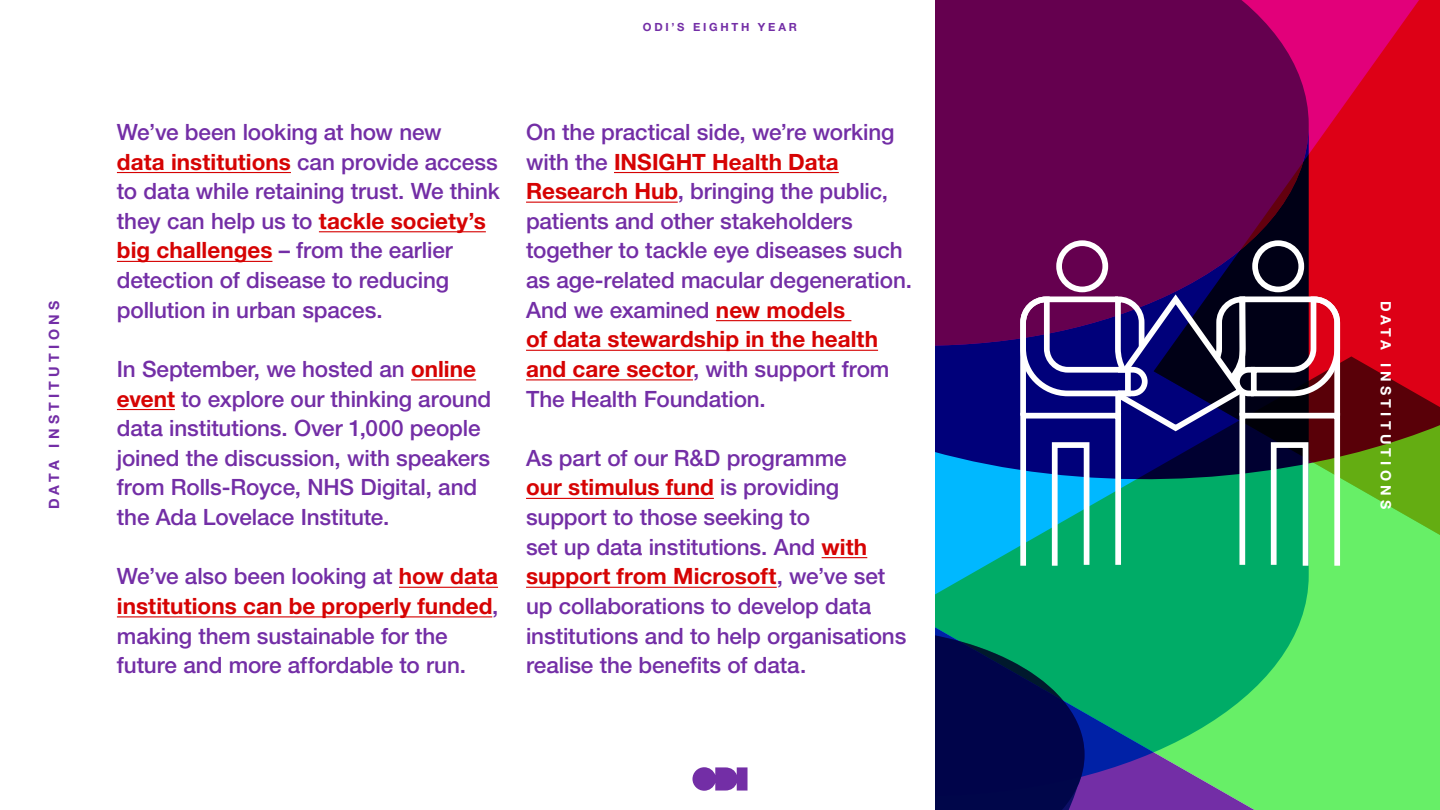
<style>
.page{position:relative;width:1440px;height:810px;background:#fff}
.page>*{position:absolute;margin:0;border:0;box-sizing:border-box;transform-origin:0 0}
.Body_1{font:500 22.5px/29.6px "Helvetica Neue LT Std";letter-spacing:-.005em;color:#732ea6}
.t1{font:700 14.25px "Helvetica Neue LT Std";letter-spacing:.295em;color:#fff}
.t2{font:700 14.25px "Helvetica Neue LT Std";letter-spacing:.295em;color:#732ea6}
.t3{font:700 11.25px "Helvetica Neue LT Std";letter-spacing:.245em;color:#732ea6}
.s1{font-weight:700;color:#d60303}
</style>
<div class="page">
<svg style="left:1309px;top:0;width:131px;height:356px;background:#dd0029"></svg>
<div style="left:935px;top:0;width:374px;height:125px;background:#65004f"></div>
<svg style="left:935px;top:125px;width:374px;height:231px;background:#5c024c"></svg>
<svg style="left:935px;top:356px;width:505px;height:255px;background:#30896a"></svg>
<div style="left:1351px;top:611px;width:89px;height:198px;background:#67ef67"></div>
<svg style="left:935px;top:611px;width:416px;height:198px;background:#35b470"></svg>
<svg style="left:935px;top:629px;width:150px;height:180px;background:#002650"></svg>
<div style="left:1252px;top:240px;width:52px;height:52px;border:6px solid #fff;border-radius:50%"></div>
<div style="left:1056px;top:240px;width:52px;height:52px;border:6px solid #fff;border-radius:50%"></div>
<svg style="left:1017px;top:289px;width:326px;height:282px"></svg>
<div style="left:1115px;top:393px;width:6px;height:23px;background:#fff"></div>
<svg style="left:692px;top:767px;width:56px;height:24px"></svg>
<hr style="left:117px;top:172px;width:174px;height:1px;background:#d60303">
<hr style="left:319px;top:231px;width:167px;height:1px;background:#d60303">
<hr style="left:117px;top:261px;width:155px;height:1px;background:#d60303">
<hr style="left:411px;top:379px;width:65px;height:1px;background:#d60303">
<hr style="left:117px;top:409px;width:58px;height:1px;background:#d60303">
<hr style="left:399px;top:587px;width:99px;height:1px;background:#d60303">
<hr style="left:117px;top:616px;width:375px;height:1px;background:#d60303">
<hr style="left:614px;top:172px;width:225px;height:1px;background:#d60303">
<hr style="left:526px;top:202px;width:152px;height:1px;background:#d60303">
<hr style="left:716px;top:320px;width:135px;height:1px;background:#d60303">
<hr style="left:526px;top:350px;width:352px;height:1px;background:#d60303">
<hr style="left:526px;top:379px;width:167px;height:1px;background:#d60303">
<hr style="left:526px;top:498px;width:188px;height:1px;background:#d60303">
<hr style="left:822px;top:557px;width:45px;height:1px;background:#d60303">
<hr style="left:526px;top:587px;width:251px;height:1px;background:#d60303">
<p class="t2" style="left:45px;top:509px;width:210px;rotate:-90deg">DATA INSTITUTIONS</p>
<p class="t3" style="left:643px;top:20px;width:156px">ODI’S EIGHTH YEAR</p>
<p class="Body_1" style="left:117px;top:117px;width:385px">We’ve been looking at how new<br><span class="s1">data institutions</span> can provide access to data while retaining trust. We think they can help us to <span class="s1">tackle society’s big challenges</span> – from the earlier detection of disease to reducing pollution in urban spaces.</p>
<p class="Body_1" style="left:117px;top:354px;width:376px">In September, we hosted an <span class="s1">online event</span> to explore our thinking around data institutions. Over 1,000 people joined the discussion, with speakers from Rolls-Royce, NHS Digital, and the Ada Lovelace Institute.</p>
<p class="Body_1" style="left:117px;top:561px;width:383px">We’ve also been looking at <span class="s1">how data institutions can be properly funded</span>, making them sustainable for the future and more affordable to run.</p>
<p class="Body_1" style="left:526px;top:117px;width:387px">On the practical side, we’re working with the <span class="s1">INSIGHT Health Data<br>Research Hub</span>, bringing the public, patients and other stakeholders together to tackle eye diseases such as age-related macular degeneration.<br>And we examined <span class="s1">new models<br>of data stewardship in the health and care sector</span>, with support from<br>The Health Foundation.</p>
<p class="Body_1" style="left:526px;top:443px;width:382px">As part of our R&amp;D programme<br><span class="s1">our stimulus fund</span> is providing support to those seeking to<br>set up data institutions. And <span class="s1">with support from Microsoft</span>, we’ve set up collaborations to develop data institutions and to help organisations realise the benefits of data.</p>
<p class="t1" style="left:1395px;top:301px;width:210px;rotate:90deg">DATA INSTITUTIONS</p>
</div>
